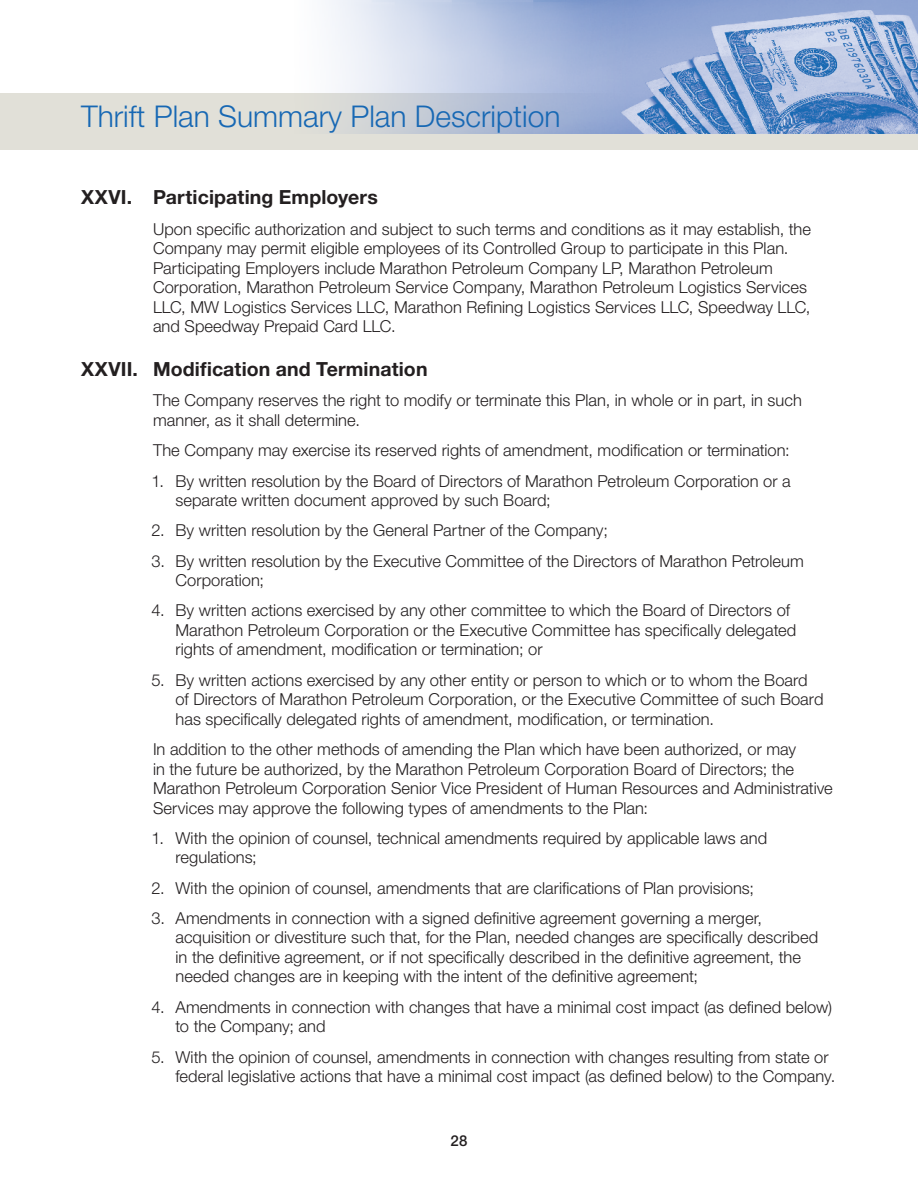
<style>
.page{position:relative;width:918px;height:1188px;background:#fff}
.page>*{position:absolute;margin:0;border:0;box-sizing:border-box;transform-origin:0 0}
.t1{font:300 30px "Helvetica Neue";color:#1768b4}
.HD_1{font:700 19.5px "Helvetica Neue";letter-spacing:.005em;color:#231f20}
.HD_1_Indent_1{font:300 16.5px/19.5px "Helvetica Neue";color:#231f20}
.HD_1_Body{font:300 16.5px/19.5px "Helvetica Neue";color:#231f20}
.t2{font:500 15px "Helvetica Neue";color:#231f20}
</style>
<div class="page">
<div style="left:0;top:93px;width:918px;height:57px;background:#e1e0d8"></div>
<img style="left:328px;top:0;width:590px;height:133px">
<h1 class="t1" style="left:81px;top:98px;width:481px">Thrift Plan Summary Plan Description</h1>
<p class="HD_1" style="left:81px;top:185px;width:298px">XXVI. Participating Employers</p>
<p class="HD_1_Body" style="left:153px;top:219px;width:660px">Upon specific authorization and subject to such terms and conditions as it may establish, the Company may permit eligible employees of its Controlled Group to participate in this Plan.<br>Participating Employers include Marathon Petroleum Company LP, Marathon Petroleum Corporation, Marathon Petroleum Service Company, Marathon Petroleum Logistics Services LLC, MW Logistics Services LLC, Marathon Refining Logistics Services LLC, Speedway LLC, and Speedway Prepaid Card LLC.</p>
<p class="HD_1" style="left:81px;top:357px;width:348px">XXVII. Modification and Termination</p>
<p class="HD_1_Body" style="left:153px;top:390px;width:650px">The Company reserves the right to modify or terminate this Plan, in whole or in part, in such manner, as it shall determine.</p>
<p class="HD_1_Body" style="left:153px;top:440px;width:638px">The Company may exercise its reserved rights of amendment, modification or termination:</p>
<p class="HD_1_Indent_1" style="left:176px;top:471px;width:617px;text-indent:-24px">1. By written resolution by the Board of Directors of Marathon Petroleum Corporation or a separate written document approved by such Board;</p>
<p class="HD_1_Indent_1" style="left:152px;top:520px;width:458px">2. By written resolution by the General Partner of the Company;</p>
<p class="HD_1_Indent_1" style="left:176px;top:551px;width:630px;text-indent:-24px">3. By written resolution by the Executive Committee of the Directors of Marathon Petroleum<br>Corporation;</p>
<p class="HD_1_Indent_1" style="left:176px;top:600px;width:622px;text-indent:-24px">4. By written actions exercised by any other committee to which the Board of Directors of<br>Marathon Petroleum Corporation or the Executive Committee has specifically delegated rights of amendment, modification or termination; or</p>
<p class="HD_1_Indent_1" style="left:176px;top:670px;width:650px;text-indent:-24px">5. By written actions exercised by any other entity or person to which or to whom the Board of Directors of Marathon Petroleum Corporation, or the Executive Committee of such Board has specifically delegated rights of amendment, modification, or termination.</p>
<p class="HD_1_Body" style="left:153px;top:739px;width:681px">In addition to the other methods of amending the Plan which have been authorized, or may<br>in the future be authorized, by the Marathon Petroleum Corporation Board of Directors; the Marathon Petroleum Corporation Senior Vice President of Human Resources and Administrative Services may approve the following types of amendments to the Plan:</p>
<p class="HD_1_Indent_1" style="left:176px;top:828px;width:593px;text-indent:-24px">1. With the opinion of counsel, technical amendments required by applicable laws and regulations;</p>
<p class="HD_1_Indent_1" style="left:152px;top:878px;width:604px">2. With the opinion of counsel, amendments that are clarifications of Plan provisions;</p>
<p class="HD_1_Indent_1" style="left:176px;top:908px;width:644px;text-indent:-24px">3. Amendments in connection with a signed definitive agreement governing a merger, acquisition or divestiture such that, for the Plan, needed changes are specifically described in the definitive agreement, or if not specifically described in the definitive agreement, the needed changes are in keeping with the intent of the definitive agreement;</p>
<p class="HD_1_Indent_1" style="left:176px;top:997px;width:658px;text-indent:-24px">4. Amendments in connection with changes that have a minimal cost impact (as defined below) to the Company; and</p>
<p class="HD_1_Indent_1" style="left:176px;top:1047px;width:661px;text-indent:-24px">5. With the opinion of counsel, amendments in connection with changes resulting from state or federal legislative actions that have a minimal cost impact (as defined below) to the Company.</p>
<p class="t2" style="left:451px;top:1131px;width:18px">28</p>
</div>
